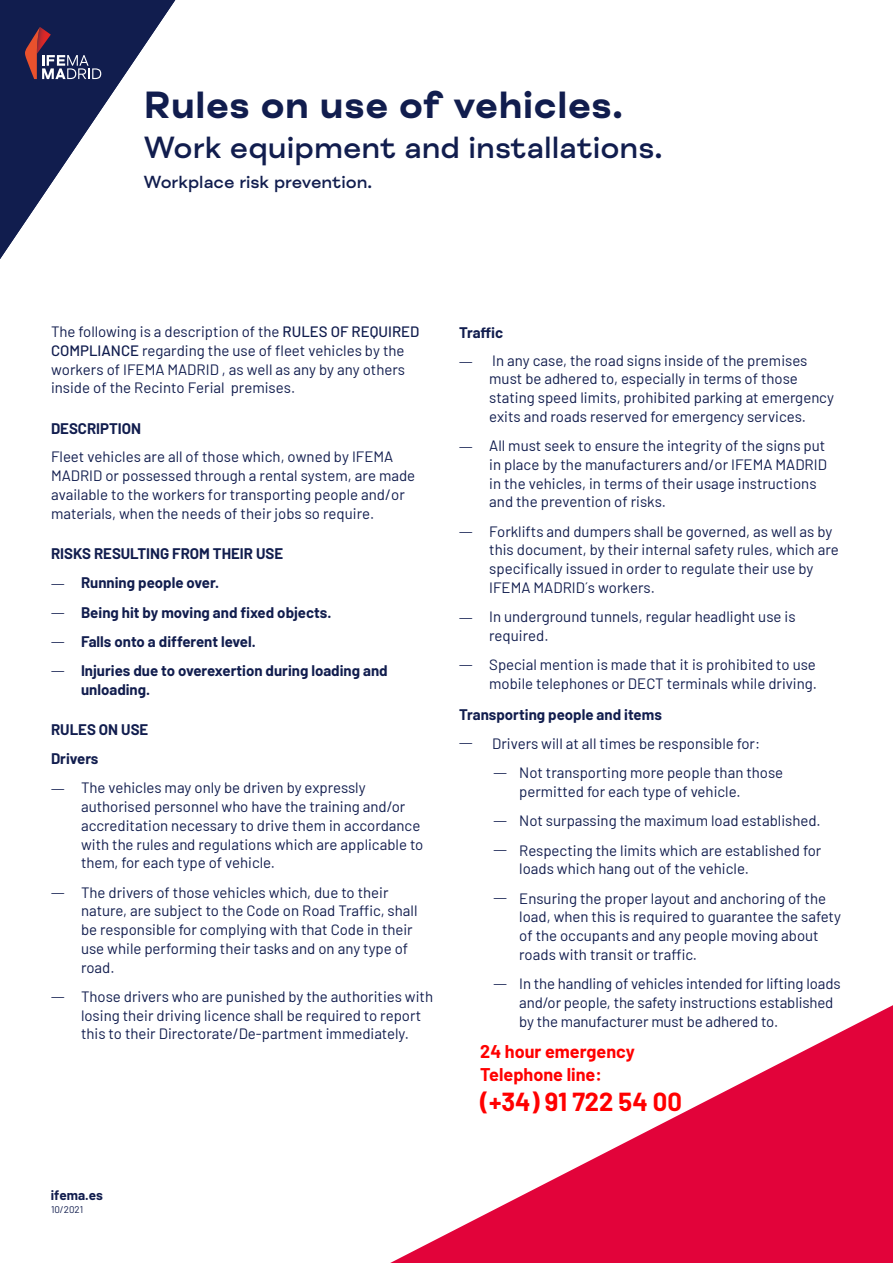
<style>
.page{position:relative;width:893px;height:1263px;background:#fff}
.page>*{position:absolute;margin:0;border:0;box-sizing:border-box;transform-origin:0 0}
.t1{font:700 39px "FS Meridian";color:#111d4e}
.t2{font:500 31.5px "FS Meridian";color:#111d4e}
.t3{font:700 25.5px "Barlow";color:#f00}
.t4{font:700 18px/22.6px "Barlow";color:#f00}
.t5{font:500 18px "FS Meridian";color:#111d4e}
.t6{font:15px/18.8px "Barlow";color:#111d4e}
.t7{font:700 15px/18.8px "Barlow";color:#111d4e}
.t8{font:13.5px/29.2px "Myriad Pro";color:#111d4e}
.t9{font:700 13.5px "Barlow";color:#111d4e}
.t10{font:9.75px "Barlow";color:#111d4e}
.s1{font-weight:500}
.s2{font-family:"Myriad Pro";font-weight:400;font-size:13.5px}
</style>
<div class="page">
<svg style="left:390px;top:1005px;width:503px;height:258px"></svg>
<svg style="left:0;top:0;width:176px;height:259px"></svg>
<svg style="left:25px;top:27px;width:76px;height:52px;background:#493e5f"></svg>
<h1 class="t1" style="left:143px;top:81px;width:481px">Rules on use of vehicles.</h1>
<h2 class="t2" style="left:143px;top:129px;width:521px">Work equipment and installations.</h2>
<p class="t5" style="left:143px;top:172px;width:230px">Workplace risk prevention.</p>
<p class="t6" style="left:51px;top:321px;width:370px">The following is a description of the <span class="s1">RULES OF REQUIRED COMPLIANCE</span> regarding the use of fleet vehicles by the workers of IFEMA MADRID , as well as any by any others inside of the Recinto Ferial premises.</p>
<p class="t7" style="left:51px;top:418px;width:92px">DESCRIPTION</p>
<p class="t6" style="left:51px;top:446px;width:366px">Fleet vehicles are all of those which, owned by IFEMA MADRID or possessed through a rental system, are made available to the workers for transporting people and/or materials, when the needs of their jobs so require.</p>
<p class="t7" style="left:51px;top:543px;width:234px">RISKS RESULTING FROM THEIR USE</p>
<p class="t7" style="left:51px;top:572px;width:170px"><span class="s2">—</span> Running people over.</p>
<p class="t7" style="left:51px;top:602px;width:282px"><span class="s2">—</span> Being hit by moving and fixed objects.</p>
<p class="t7" style="left:51px;top:631px;width:206px"><span class="s2">—</span> Falls onto a different level.</p>
<p class="t8" style="left:51px;top:656px;width:15px">—</p>
<p class="t7" style="left:81px;top:660px;width:308px">Injuries due to overexertion during loading and unloading.</p>
<p class="t7" style="left:51px;top:713px;width:99px;line-height:29.2px">RULES ON USE<br>Drivers</p>
<p class="t6" style="left:81px;top:777px;width:344px">The vehicles may only be driven by expressly authorised personnel who have the training and/or accreditation necessary to drive them in accordance with the rules and regulations which are applicable to them, for each type of vehicle.</p>
<p class="t6" style="left:81px;top:881px;width:338px">The drivers of those vehicles which, due to their nature, are subject to the Code on Road Traffic, shall be responsible for complying with that Code in their use while performing their tasks and on any type of road.</p>
<p class="t6" style="left:81px;top:986px;width:354px">Those drivers who are punished by the authorities with losing their driving licence shall be required to report this to their Directorate/De-partment immediately.</p>
<p class="t8" style="left:51px;top:773px;width:15px">—</p>
<p class="t8" style="left:51px;top:878px;width:15px">—</p>
<p class="t8" style="left:51px;top:982px;width:15px">—</p>
<p class="t7" style="left:459px;top:322px;width:45px">Traffic</p>
<p class="t6" style="left:489px;top:350px;width:346px">In any case, the road signs inside of the premises must be adhered to, especially in terms of those stating speed limits, prohibited parking at emergency exits and roads reserved for emergency services.</p>
<p class="t6" style="left:489px;top:435px;width:339px">All must seek to ensure the integrity of the signs put in place by the manufacturers and/or IFEMA MADRID in the vehicles, in terms of their usage instructions and the prevention of risks.</p>
<p class="t6" style="left:489px;top:521px;width:351px">Forklifts and dumpers shall be governed, as well as by this document, by their internal safety rules, which are specifically issued in order to regulate their use by IFEMA MADRID´s workers.</p>
<p class="t6" style="left:489px;top:606px;width:308px">In underground tunnels, regular headlight use is required.</p>
<p class="t6" style="left:489px;top:654px;width:329px">Special mention is made that it is prohibited to use mobile telephones or DECT terminals while driving.</p>
<p class="t7" style="left:459px;top:704px;width:204px">Transporting people and items</p>
<p class="t6" style="left:519px;top:728px;width:265px;line-height:29.2px;text-indent:-27px">Drivers will at all times be responsible for:<br>Not transporting more people than those</p>
<p class="t6" style="left:519px;top:776px;width:304px;line-height:29.2px">permitted for each type of vehicle.<br>Not surpassing the maximum load established.<br>Respecting the limits which are established for</p>
<p class="t6" style="left:519px;top:853px;width:308px;line-height:29.2px">loads which hang out of the vehicle.<br>Ensuring the proper layout and anchoring of the</p>
<p class="t6" style="left:519px;top:906px;width:323px">load, when this is required to guarantee the safety of the occupants and any people moving about roads with transit or traffic.</p>
<p class="t6" style="left:519px;top:973px;width:323px">In the handling of vehicles intended for lifting loads and/or people, the safety instructions established by the manufacturer must be adhered to.</p>
<p class="t8" style="left:459px;top:346px;width:15px">—</p>
<p class="t8" style="left:459px;top:432px;width:15px">—</p>
<p class="t8" style="left:459px;top:516px;width:15px">—</p>
<p class="t8" style="left:459px;top:603px;width:15px">—</p>
<p class="t8" style="left:459px;top:650px;width:15px">—</p>
<p class="t8" style="left:459px;top:727px;width:15px">—</p>
<p class="t8" style="left:494px;top:757px;width:15px">—</p>
<p class="t8" style="left:494px;top:805px;width:15px">— —</p>
<p class="t8" style="left:494px;top:882px;width:15px">—</p>
<p class="t8" style="left:494px;top:969px;width:15px">—</p>
<p class="t4" style="left:480px;top:1039px;width:156px">24 hour emergency<br>Telephone line:</p>
<h3 class="t3" style="left:480px;top:1083px;width:203px">(+34) 91 722 54 00</h3>
<p class="t9" style="left:51px;top:1185px;width:54px">ifema.es</p>
<p class="t10" style="left:51px;top:1202px;width:34px">10/2021</p>
</div>
